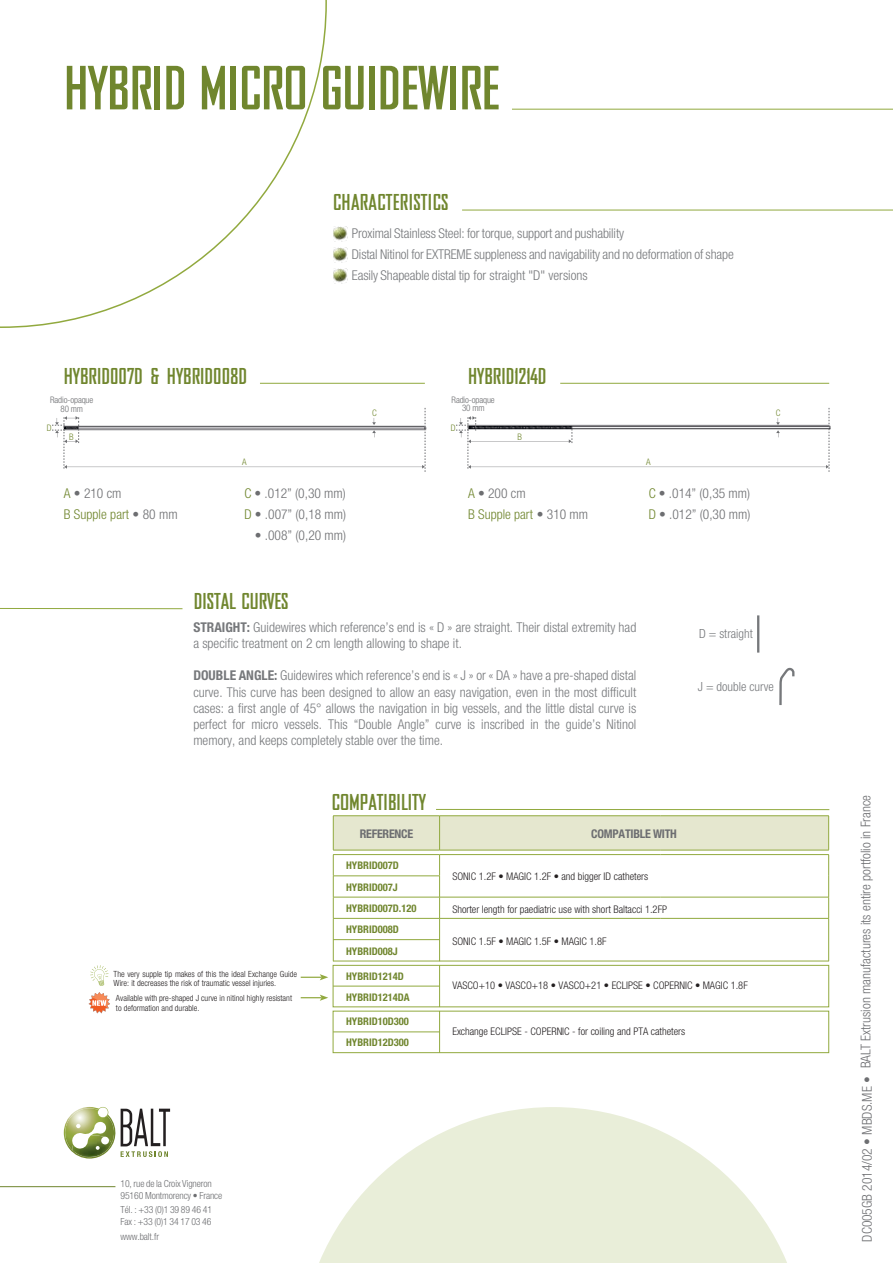
<style>
.page{position:relative;width:893px;height:1263px;background:#fff}
.page>*{position:absolute;margin:0;border:0;box-sizing:border-box;transform-origin:0 0}
.t1{font:700 57px "Bureau Agency FB";letter-spacing:-.01em;color:#70862e}
.t2{font:700 21px "Bureau Agency FB";color:#70862e}
.t3{font:300 condensed 13.5px/16.2px "Helvetica Neue LT Std";color:#76787b}
.t4{font:300 condensed 13.5px/21px "Helvetica Neue LT Std";color:#6d6e71}
.t5{font:300 condensed 13.5px/21px "Helvetica Neue LT Std";color:#70862e}
.t6{font:300 condensed 12.6px "Helvetica Neue LT Std";color:#76787b}
.t7{font:700 condensed 12px "Helvetica Neue LT Std";letter-spacing:-.02em;color:#6d6e71}
.t8{font:300 condensed 10.5px "Helvetica Neue LT Std";color:#231f20}
.t9{font:700 condensed 10.5px/21px "Helvetica Neue LT Std";color:#70862e}
.t10{font:300 condensed 9.75px/12px "Helvetica Neue LT Std";letter-spacing:-.01em;color:#6d6e71}
.t11{font:300 condensed 9px/9px "Helvetica Neue LT Std";letter-spacing:-.01em;color:#6d6e71;text-align:center}
.t12{font:300 condensed 9px "Helvetica Neue LT Std";color:#70862e}
.t13{font:300 condensed 8.55px/9.8px "Helvetica Neue LT Std";color:#231f20}
.s1{color:#6d6e71}
.s2{color:#70862e}
.s3{font-weight:700}
</style>
<div class="page">
<svg style="left:0;top:0;width:327px;height:328px"></svg>
<hr style="left:512px;top:109px;width:381px;height:1px;background:#91a93e">
<svg style="left:63px;top:1107px;width:107px;height:51px"></svg>
<hr style="left:0;top:1186px;width:115px;height:1px;background:#70862e">
<svg style="left:319px;top:1107px;width:468px;height:156px;fill:#e9eed9"></svg>
<img style="left:333px;top:226px;width:14px;height:16px">
<img style="left:333px;top:247px;width:14px;height:16px">
<img style="left:333px;top:268px;width:14px;height:16px">
<hr style="left:462px;top:210px;width:431px;height:1px;background:#91a93e">
<hr style="left:436px;top:809px;width:393px;height:1px;background:#91a93e">
<hr style="left:0;top:608px;width:182px;height:1px;background:#91a93e">
<hr style="left:757px;top:615px;width:2px;height:38px;background:#76787b">
<hr style="left:260px;top:383px;width:165px;height:1px;background:#91a93e">
<svg style="left:52px;top:408px;width:374px;height:64px"></svg>
<hr style="left:560px;top:383px;width:269px;height:1px;background:#91a93e">
<svg style="left:456px;top:408px;width:374px;height:64px"></svg>
<svg style="left:779px;top:667px;width:16px;height:38px"></svg>
<svg style="left:301px;top:939px;width:528px;height:64px"></svg>
<svg style="left:88px;top:965px;width:22px;height:49px"></svg>
<hr style="left:333px;top:815px;width:107px;height:1px;background:#91a93e">
<hr style="left:440px;top:815px;width:221px;height:1px;background:#91a93e">
<hr style="left:661px;top:815px;width:168px;height:1px;background:#91a93e">
<hr style="left:439px;top:918px;width:1px;height:43px;background:#91a93e">
<hr style="left:828px;top:918px;width:1px;height:43px;background:#91a93e">
<svg style="left:333px;top:816px;width:496px;height:102px"></svg>
<hr style="left:333px;top:918px;width:107px;height:1px;background:#91a93e">
<hr style="left:333px;top:918px;width:1px;height:43px;background:#91a93e">
<hr style="left:440px;top:854px;width:221px;height:1px;background:#91a93e">
<hr style="left:661px;top:854px;width:168px;height:1px;background:#91a93e">
<hr style="left:440px;top:897px;width:221px;height:1px;background:#91a93e">
<hr style="left:661px;top:897px;width:168px;height:1px;background:#91a93e">
<hr style="left:333px;top:961px;width:496px;height:1px;background:#91a93e">
<hr style="left:440px;top:918px;width:221px;height:1px;background:#91a93e">
<hr style="left:661px;top:918px;width:168px;height:1px;background:#91a93e">
<hr style="left:333px;top:854px;width:107px;height:1px;background:#91a93e">
<hr style="left:333px;top:939px;width:107px;height:1px;background:#91a93e">
<hr style="left:439px;top:965px;width:1px;height:42px;background:#91a93e">
<hr style="left:333px;top:986px;width:107px;height:1px;background:#91a93e">
<div style="left:333px;top:965px;width:496px;height:42px;border:1px solid #91a93e"></div>
<hr style="left:439px;top:1011px;width:1px;height:42px;background:#91a93e">
<hr style="left:333px;top:1032px;width:107px;height:1px;background:#91a93e">
<div style="left:333px;top:1011px;width:496px;height:42px;border:1px solid #91a93e"></div>
<h1 class="t1" style="left:64px;top:57px;width:438px">HYBRID MICRO GUIDEWIRE</h1>
<h2 class="t2" style="left:333px;top:191px;width:117px">CHARACTERISTICS</h2>
<p class="t3" style="left:352px;top:222px;width:384px;line-height:21px">Proximal Stainless Steel: for torque, support and pushability<br>Distal Nitinol for EXTREME suppleness and navigability and no deformation of shape<br>Easily Shapeable distal tip for straight "D" versions</p>
<h2 class="t2" style="left:64px;top:364px;width:185px">HYBRID007D &amp; HYBRID008D</h2>
<h2 class="t2" style="left:468px;top:364px;width:80px">HYBRID1214D</h2>
<p class="t11" style="left:50px;top:395px;width:45px">Radio-opaque<br>80 mm</p>
<p class="t12" style="left:372px;top:407px;width:6px">C</p>
<p class="t11" style="left:452px;top:395px;width:45px;line-height:8.2px">Radio-opaque<br>30 mm</p>
<p class="t12" style="left:776px;top:407px;width:6px">C</p>
<p class="t12" style="left:47px;top:422px;width:6px">D</p>
<p class="t12" style="left:451px;top:422px;width:6px">D</p>
<p class="t12" style="left:69px;top:431px;width:6px">B</p>
<p class="t12" style="left:518px;top:431px;width:6px">B</p>
<p class="t12" style="left:242px;top:457px;width:6px">A</p>
<p class="t12" style="left:646px;top:457px;width:6px">A</p>
<p class="t5" style="left:64px;top:483px;width:115px">A <span class="s1">• 210 cm<br></span>B Supple part <span class="s1">• 80 mm</span></p>
<p class="t4" style="left:244px;top:483px;width:103px"><span class="s2">C</span> • .012” (0,30 mm)<br><span class="s2">D</span> • .007” (0,18 mm)</p>
<p class="t4" style="left:255px;top:525px;width:93px">• .008” (0,20 mm)</p>
<p class="t5" style="left:468px;top:483px;width:121px">A <span class="s1">• 200 cm<br></span>B Supple part <span class="s1">• 310 mm</span></p>
<p class="t4" style="left:649px;top:483px;width:103px"><span class="s2">C</span> • .014” (0,35 mm)<br><span class="s2">D</span> • .012” (0,30 mm)</p>
<h2 class="t2" style="left:194px;top:590px;width:96px">DISTAL CURVES</h2>
<p class="t3" style="left:193px;top:619px;width:444px"><span class="s3">STRAIGHT:</span> Guidewires which reference’s end is « D » are straight. Their distal extremity had a specific treatment on 2 cm length allowing to shape it.</p>
<p class="t3" style="left:193px;top:667px;width:444px;text-align:justify"><span class="s3">DOUBLE ANGLE:</span> Guidewires which reference’s end is « J » or « DA » have a pre-shaped distal curve. This curve has been designed to allow an easy navigation, even in the most difficult cases: a first angle of 45° allows the navigation in big vessels, and the little distal curve is perfect for micro vessels. This “Double Angle” curve is inscribed in the guide’s Nitinol memory, and keeps completely stable over the time.</p>
<p class="t6" style="left:698px;top:680px;width:77px">J = double curve</p>
<p class="t6" style="left:699px;top:626px;width:55px">D = straight</p>
<h2 class="t2" style="left:332px;top:791px;width:96px">COMPATIBILITY</h2>
<p class="t13" style="left:114px;top:969px;width:185px">The very supple tip makes of this the ideal Exchange Guide<br>Wire: it decreases the risk of traumatic vessel injuries.</p>
<p class="t13" style="left:116px;top:993px;width:178px">Available with pre-shaped J curve in nitinol highly resistant to deformation and durable.</p>
<p class="t7" style="left:360px;top:826px;width:55px">REFERENCE</p>
<p class="t7" style="left:591px;top:826px;width:87px">COMPATIBLE WITH</p>
<p class="t9" style="left:346px;top:855px;width:54px">HYBRID007D</p>
<p class="t8" style="left:452px;top:870px;width:197px">SONIC 1.2F • MAGIC 1.2F • and bigger ID catheters</p>
<p class="t9" style="left:346px;top:876px;width:72px">HYBRID007J<br>HYBRID007D.120</p>
<p class="t8" style="left:452px;top:903px;width:216px">Shorter length for paediatric use with short Baltacci 1.2FP</p>
<p class="t8" style="left:452px;top:935px;width:156px">SONIC 1.5F • MAGIC 1.5F • MAGIC 1.8F</p>
<p class="t9" style="left:346px;top:918px;width:54px;line-height:22px">HYBRID008D<br>HYBRID008J</p>
<p class="t9" style="left:346px;top:965px;width:65px">HYBRID1214D<br>HYBRID1214DA</p>
<p class="t9" style="left:346px;top:1011px;width:64px">HYBRID10D300<br>HYBRID12D300</p>
<p class="t8" style="left:452px;top:980px;width:297px">VASCO+10 • VASCO+18 • VASCO+21 • ECLIPSE • COPERNIC • MAGIC 1.8F</p>
<p class="t8" style="left:452px;top:1025px;width:234px">Exchange ECLIPSE - COPERNIC - for coiling and PTA catheters</p>
<p class="t10" style="left:120px;top:1178px;width:103px">10, rue de la Croix Vigneron<br>95160 Montmorency • France</p>
<p class="t10" style="left:120px;top:1204px;width:93px">Tél. : +33 (0)1 39 89 46 41<br>Fax : +33 (0)1 34 17 03 46</p>
<p class="t10" style="left:120px;top:1230px;width:40px">www.balt.fr</p>
<p class="t4" style="left:855px;top:1068px;width:275px;rotate:-90deg">BALT Extrusion manufactures its entire portfolio in France</p>
<p class="t4" style="left:856px;top:1242px;width:167px;rotate:-90deg">DC005GB 2014/02 • MBDS.ME •</p>
</div>
